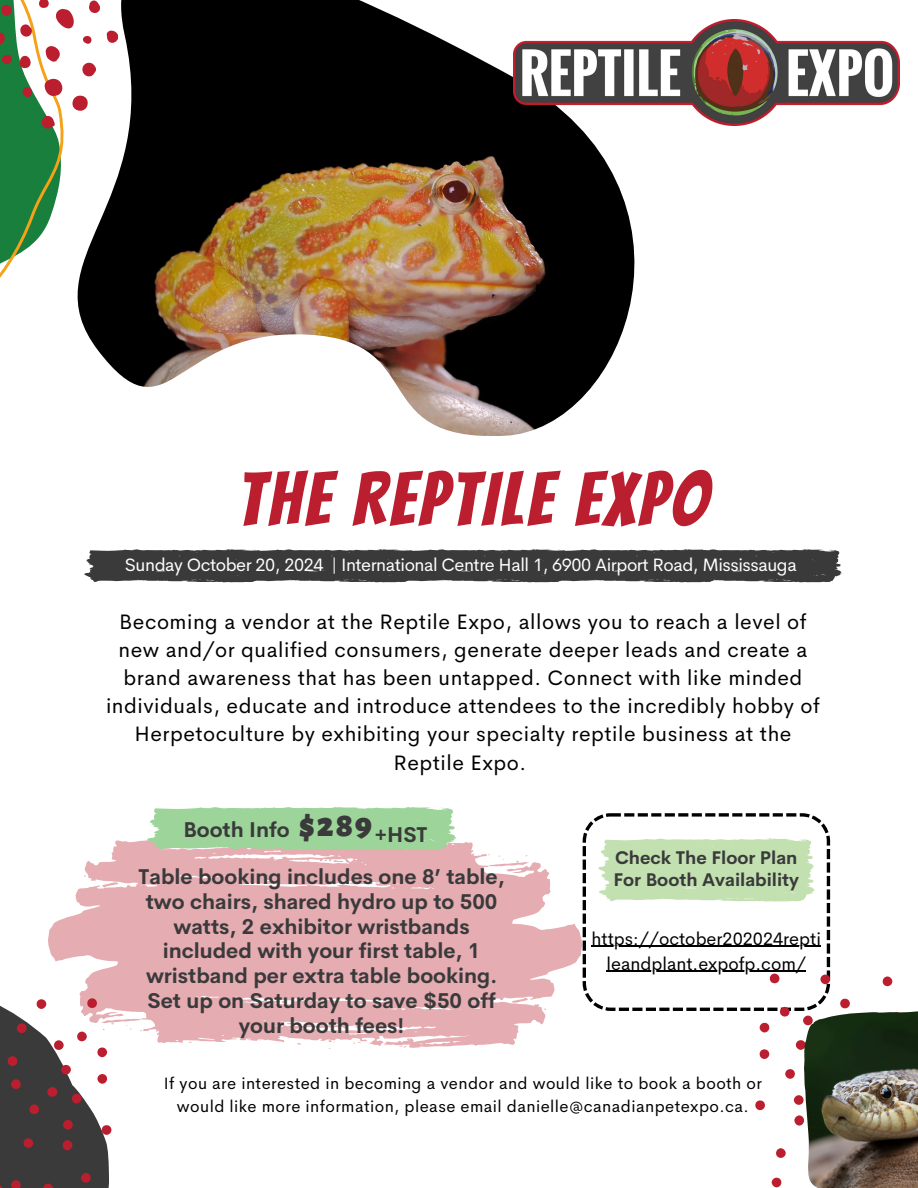
<style>
.page{position:relative;width:918px;height:1188px;background:#fff}
.page>*{position:absolute;margin:0;border:0;box-sizing:border-box;transform-origin:0 0}
.t1{font:75px "Bangers";letter-spacing:.05em;color:#bb1f2f}
.t2{font:900 34.5px "Alegreya Sans";color:#3a3a3b}
.t3{font:21px/28.2px "Cerebri Sans";letter-spacing:.025em;color:#000;text-align:center}
.t4{font:700 21px/24.8px "Cerebri Sans";color:#3a3a3b;text-align:center}
.t5{font:18px "Cerebri Sans";letter-spacing:-.025em;color:#fff}
.t6{font:18px "Cerebri Sans";color:#000}
.t7{font:700 18px "Cerebri Sans";color:#3a3a3b}
.t8{font:16.5px "Cerebri Sans";letter-spacing:.025em;color:#000}
</style>
<div class="page">
<svg style="left:0;top:0;width:77px;height:278px"></svg>
<img style="left:77px;top:0;width:558px;height:436px">
<svg style="left:48px;top:840px;width:534px;height:209px;fill:#e5acb2"></svg>
<svg style="left:147px;top:807px;width:309px;height:43px;background:#a3d59f"></svg>
<svg style="left:84px;top:549px;width:758px;height:34px;background:#4d4d4e"></svg>
<svg style="left:583px;top:813px;width:247px;height:198px"></svg>
<svg style="left:598px;top:838px;width:217px;height:64px;background:#c8e3b8"></svg>
<img style="left:513px;top:20px;width:386px;height:105px">
<svg style="left:0;top:989px;width:111px;height:199px"></svg>
<svg style="left:755px;top:964px;width:138px;height:224px"></svg>
<img style="left:804px;top:1011px;width:114px;height:177px">
<hr style="left:592px;top:946px;width:229px;height:1px;background:#000">
<hr style="left:606px;top:971px;width:200px;height:1px;background:#000">
<p class="t1" style="left:237px;top:460px;width:472px">THE REPTILE EXPO</p>
<p class="t5" style="left:125px;top:553px;width:673px">Sunday October 20, 2024 | International Centre Hall 1, 6900 Airport Road, Mississauga</p>
<p class="t3" style="left:106px;top:607px;width:715px">Becoming a vendor at the Reptile Expo, allows you to reach a level of new and/or qualified consumers, generate deeper leads and create a brand awareness that has been untapped. Connect with like minded individuals, educate and introduce attendees to the incredibly hobby of Herpetoculture by exhibiting your specialty reptile business at the Reptile Expo.</p>
<p class="t4" style="left:183px;top:817px;width:108px">Booth Info</p>
<p class="t2" style="left:299px;top:809px;width:75px">$289</p>
<p class="t4" style="left:375px;top:822px;width:54px">+HST</p>
<h1 class="t4" style="left:139px;top:864px;width:367px">Table booking includes one 8’ table, two chairs, shared hydro up to 500 watts, 2 exhibitor wristbands included with your first table, 1 wristband per extra table booking.<br>Set up on Saturday to save $50 off your booth fees!</h1>
<p class="t7" style="left:615px;top:846px;width:184px">Check The Floor Plan</p>
<h5 class="t7" style="left:613px;top:868px;width:187px">For Booth Availability</h5>
<h2 class="t6" style="left:592px;top:927px;width:231px">https://october202024repti</h2>
<p class="t6" style="left:606px;top:952px;width:201px">leandplant.expofp.com/</p>
<p class="t8" style="left:164px;top:1073px;width:600px">If you are interested in becoming a vendor and would like to book a booth or</p>
<p class="t8" style="left:177px;top:1095px;width:573px">would like more information, please email danielle@canadianpetexpo.ca.</p>
</div>
